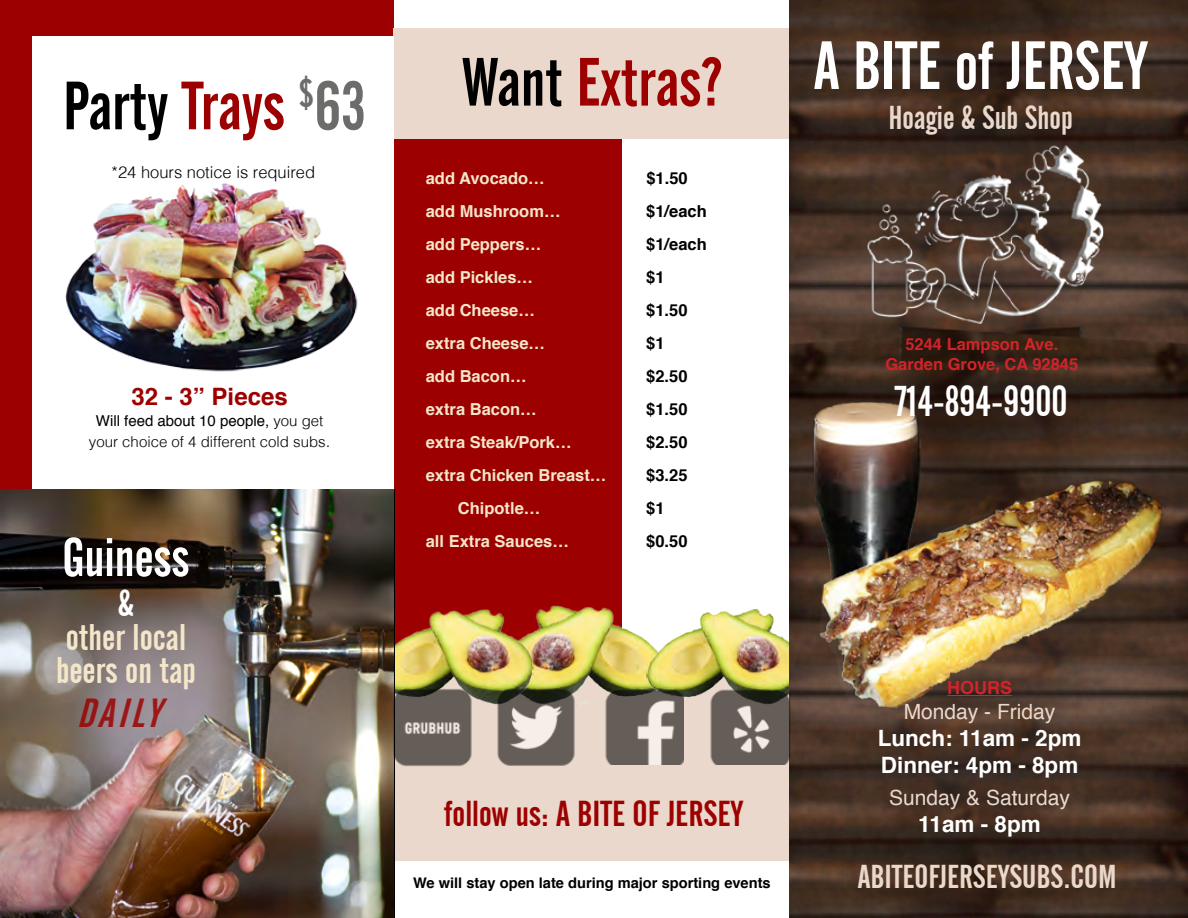
<style>
.page{position:relative;width:1188px;height:918px;background:#fff}
.page>*{position:absolute;margin:0;border:0;box-sizing:border-box;transform-origin:0 0}
.t1{font:67.5px "Alternate Gothic No 2 BT";color:#000}
.t2{font:67.5px "Alternate Gothic No 2 BT";color:#fff}
.t3{font:67.5px "Alternate Gothic No 2 BT";color:#9d0000}
.t4{font:53.7px "Alternate Gothic No 2 BT";color:#fff}
.t5{font:42.9px "Alternate Gothic No 2 BT";color:#fff;scale:.92 1}
.t6{font:italic 40.5px "Alternate Gothic No 2 BT";color:#9d0000}
.t7{font:36.9px/33.6px "Alternate Gothic No 2 BT";color:#f4e6c9}
.t8{font:36.9px "Alternate Gothic No 2 BT";color:#fff}
.t9{font:36px "Alternate Gothic No 2 BT";color:#9d0000}
.t10{font:33px "Alternate Gothic No 2 BT";color:#ead8cc}
.t11{font:700 24px "Helvetica";color:#9d0000}
.t12{font:700 22.5px/27px "Helvetica";color:#fff}
.t13{font:21px "Helvetica";color:#ead8cc}
.t14{font:700 18px "Helvetica";color:#d2232a}
.t15{font:700 16.5px "Helvetica";color:#f4e6c9}
.t16{font:700 16.5px "Helvetica";color:#000}
.t17{font:700 16.5px/19.8px "Helvetica";color:#d2232a;text-align:center}
.t18{font:300 16.5px "Helvetica";color:#000}
.t19{font:300 15px/21px "Helvetica";color:#000;text-align:center}
.t20{font:700 14.7px "Helvetica";color:#000}
.s1{color:#9d0000}
.s2{color:#6c6c6a}
.s3{font-weight:400}
.s4{font-size:16.5px}
.s5{color:#000}
</style>
<div class="page">
<div style="left:0;top:0;width:394px;height:490px;background:#9d0000"></div>
<div style="left:394px;top:30px;width:228px;height:824px;background:#9d0000"></div>
<div style="left:394px;top:28px;width:400px;height:111px;background:#ead8cc"></div>
<div style="left:32px;top:36px;width:362px;height:453px;background:#fff"></div>
<div style="left:393px;top:673px;width:396px;height:188px;background:#ead8cc"></div>
<img style="left:538px;top:605px;width:104px;height:99px">
<img style="left:642px;top:608px;width:148px;height:90px">
<img style="left:394px;top:608px;width:144px;height:96px">
<img style="left:790px;top:0;width:398px;height:918px">
<img style="left:841px;top:131px;width:279px;height:212px">
<img style="left:801px;top:389px;width:370px;height:318px">
<img style="left:65px;top:183px;width:293px;height:189px">
<img style="left:1px;top:489px;width:393px;height:429px">
<hr style="left:947px;top:695px;width:65px;height:1px;background:#d2232a">
<img style="left:390px;top:688px;width:84px;height:79px">
<img style="left:603px;top:685px;width:81px;height:80px">
<img style="left:494px;top:685px;width:84px;height:80px">
<img style="left:708px;top:685px;width:83px;height:80px">
<h1 class="t1" style="left:63px;top:68px;width:304px">Party <span class="s1">Trays</span> <sup>$</sup><span class="s2">63</span></h1>
<p class="t18" style="left:112px;top:158px;width:205px">*24 hours notice is required</p>
<h3 class="t11" style="left:132px;top:378px;width:158px">32 - 3” Pieces</h3>
<p class="t19" style="left:89px;top:410px;width:243px"><span class="s3">Will feed about 10 people,</span> you get your choice of 4 different cold subs<span class="s4">.</span></p>
<h2 class="t4" style="left:62px;top:528px;width:129px">Guiness</h2>
<h3 class="t8" style="left:118px;top:583px;width:18px">&amp;</h3>
<h3 class="t7" style="left:56px;top:621px;width:141px">other local beers on tap</h3>
<h3 class="t6" style="left:76px;top:691px;width:97px">DAILY</h3>
<h1 class="t3" style="left:462px;top:45px;width:261px"><span class="s5">Want</span> Extras?</h1>
<p class="t15" style="left:426px;top:165px;width:120px">add Avocado…</p>
<p class="t16" style="left:646px;top:165px;width:43px">$1.50</p>
<p class="t15" style="left:426px;top:198px;width:136px">add Mushroom…</p>
<p class="t16" style="left:646px;top:198px;width:62px">$1/each</p>
<p class="t15" style="left:426px;top:231px;width:117px">add Peppers…</p>
<p class="t16" style="left:646px;top:231px;width:62px">$1/each</p>
<p class="t15" style="left:426px;top:264px;width:109px">add Pickles…</p>
<p class="t16" style="left:646px;top:264px;width:20px">$1</p>
<p class="t15" style="left:426px;top:297px;width:111px">add Cheese…</p>
<p class="t16" style="left:646px;top:297px;width:43px">$1.50</p>
<p class="t15" style="left:426px;top:330px;width:121px">extra Cheese…</p>
<p class="t16" style="left:646px;top:330px;width:20px">$1</p>
<p class="t15" style="left:426px;top:363px;width:102px">add Bacon…</p>
<p class="t16" style="left:646px;top:363px;width:43px">$2.50</p>
<p class="t15" style="left:426px;top:396px;width:112px">extra Bacon…</p>
<p class="t16" style="left:646px;top:396px;width:43px">$1.50</p>
<p class="t15" style="left:426px;top:429px;width:147px">extra Steak/Pork…</p>
<p class="t16" style="left:646px;top:429px;width:43px">$2.50</p>
<p class="t15" style="left:426px;top:462px;width:182px">extra Chicken Breast…</p>
<p class="t16" style="left:646px;top:462px;width:43px">$3.25</p>
<p class="t15" style="left:458px;top:495px;width:84px">Chipotle…</p>
<p class="t16" style="left:646px;top:495px;width:20px">$1</p>
<p class="t15" style="left:426px;top:528px;width:145px">all Extra Sauces…</p>
<p class="t16" style="left:646px;top:528px;width:43px">$0.50</p>
<h1 class="t2" style="left:814px;top:28px;width:335px">A BITE of JERSEY</h1>
<h3 class="t10" style="left:888px;top:100px;width:186px">Hoagie &amp; Sub Shop</h3>
<p class="t17" style="left:885px;top:335px;width:194px">5244 Lampson Ave.<br>Garden Grove, CA 92845</p>
<h3 class="t5" style="left:895px;top:377px;width:190px">714-894-9900</h3>
<h3 class="t9" style="left:444px;top:794px;width:300px">follow us: A BITE OF JERSEY</h3>
<p class="t20" style="left:413px;top:871px;width:359px">We will stay open late during major sporting events</p>
<p class="t14" style="left:947px;top:673px;width:66px">HOURS</p>
<p class="t13" style="left:904px;top:696px;width:153px">Monday - Friday</p>
<h3 class="t12" style="left:878px;top:725px;width:205px">Lunch: 11am - 2pm<br>Dinner: 4pm - 8pm</h3>
<p class="t13" style="left:889px;top:781px;width:182px">Sunday &amp; Saturday</p>
<h3 class="t12" style="left:918px;top:810px;width:124px">11am - 8pm</h3>
<h3 class="t10" style="left:858px;top:858px;width:260px">ABITEOFJERSEYSUBS.COM</h3>
</div>
